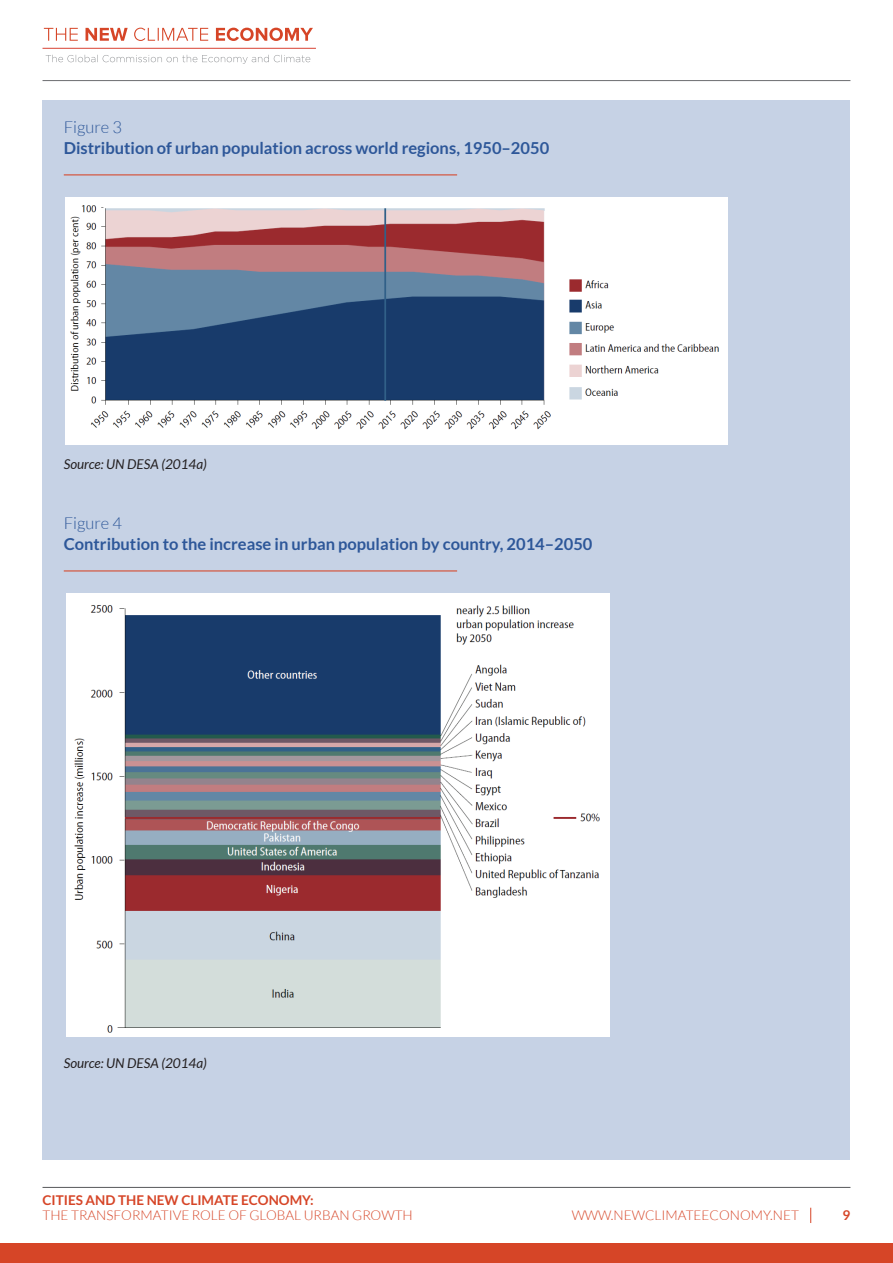
<style>
.page{position:relative;width:893px;height:1263px;background:#fff}
.page>*{position:absolute;margin:0;border:0;box-sizing:border-box;transform-origin:0 0}
.t1{font:700 16.5px "Lato";color:#2d5799}
.t2{font:300 16.5px "Lato";color:#2d5799}
.t3{font:300 13.5px "Lato";color:#d64527}
.t4{font:italic 13.5px "Lato";color:#231f20}
.t5{font:700 13.5px "Lato";color:#d64527}
</style>
<div class="page">
<div style="left:0;top:1243px;width:893px;height:20px;background:#d64527"></div>
<hr style="left:43px;top:1187px;width:807px;height:1px;background:#57585a">
<hr style="left:43px;top:80px;width:807px;height:1px;background:#6c6d70">
<svg style="left:810px;top:1208px;width:1px;height:15px"></svg>
<svg style="left:44px;top:28px;width:269px;height:13px"></svg>
<hr style="left:43px;top:48px;width:273px;height:1px;background:#d74233">
<svg style="left:46px;top:55px;width:264px;height:9px"></svg>
<div style="left:43px;top:101px;width:807px;height:1059px;background:#c6d2e5"></div>
<hr style="left:64px;top:174px;width:393px;height:1px;background:#d64527">
<img style="left:65px;top:198px;width:662px;height:246px">
<hr style="left:64px;top:570px;width:393px;height:1px;background:#d64527">
<img style="left:67px;top:594px;width:543px;height:443px">
<p class="t2" style="left:64px;top:119px;width:60px">FIGURE 3</p>
<p class="t1" style="left:64px;top:139px;width:487px">Distribution of urban population across world regions, 1950–2050</p>
<p class="t4" style="left:64px;top:457px;width:145px">Source: UN DESA (2014a)</p>
<p class="t2" style="left:64px;top:515px;width:60px">FIGURE 4</p>
<p class="t1" style="left:64px;top:535px;width:530px">Contribution to the increase in urban population by country, 2014–2050</p>
<p class="t4" style="left:64px;top:1056px;width:145px">Source: UN DESA (2014a)</p>
<p class="t5" style="left:43px;top:1192px;width:273px">Cities and the New Climate Economy:</p>
<p class="t3" style="left:43px;top:1208px;width:372px">THE TRANSFORMATIVE ROLE OF GLOBAL URBAN GROWTH</p>
<p class="t3" style="left:572px;top:1208px;width:15px">WWW</p>
<p class="t3" style="left:611px;top:1208px;width:14px">.NEW</p>
<p class="t3" style="left:645px;top:1208px;width:19px">CLIMATEE</p>
<p class="t3" style="left:709px;top:1208px;width:21px">CONOM</p>
<p class="t3" style="left:763px;top:1208px;width:20px">Y.NET</p>
<p class="t5" style="left:843px;top:1207px;width:9px">9</p>
</div>
